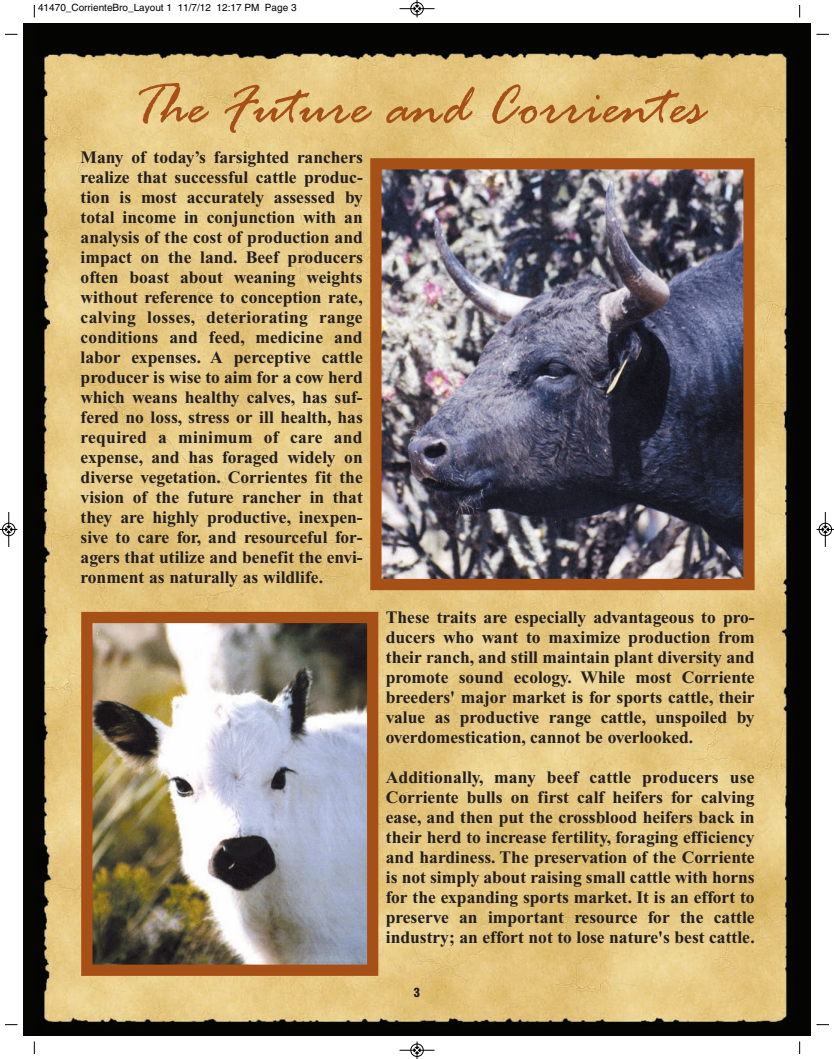
<style>
.page{position:relative;width:834px;height:1059px;background:#fff}
.page>*{position:absolute;margin:0;border:0;box-sizing:border-box;transform-origin:0 0}
.t1{font:italic 60px "Rage";color:#a64f17}
.t2{font:700 17.5px/20px "Times New Roman";color:#231f20;text-align:justify}
.t3{font:900 condensed 12.5px "Helvetica";color:#231f20}
.t4{font:10px "Helvetica";color:#000}
</style>
<div class="page">
<img style="left:37px;top:23px;width:774px;height:1013px">
<div style="left:23px;top:23px;width:14px;height:1013px;background:#050504"></div>
<img style="left:382px;top:170px;width:360px;height:408px">
<div style="left:370px;top:158px;width:384px;height:432px;border:11px solid #a64f17"></div>
<img style="left:93px;top:624px;width:273px;height:340px">
<div style="left:81px;top:612px;width:297px;height:364px;border:11px solid #a64f17"></div>
<svg style="left:34px;top:5px;width:1px;height:13px"></svg>
<svg style="left:5px;top:34px;width:13px;height:1px"></svg>
<svg style="left:799px;top:5px;width:1px;height:13px"></svg>
<svg style="left:816px;top:34px;width:13px;height:1px"></svg>
<svg style="left:34px;top:1041px;width:1px;height:13px"></svg>
<svg style="left:5px;top:1024px;width:13px;height:1px"></svg>
<svg style="left:799px;top:1041px;width:1px;height:13px"></svg>
<svg style="left:816px;top:1024px;width:13px;height:1px"></svg>
<div style="left:410px;top:2px;width:14px;height:13px;border:1px solid #fff;border-radius:50%"></div>
<hr style="left:399px;top:8px;width:35px;height:1px;background:#000">
<div style="left:410px;top:2px;width:13px;height:13px;border:1px solid #000;border-radius:50%"></div>
<svg style="left:414px;top:0;width:6px;height:17px"></svg>
<div style="left:410px;top:1043px;width:14px;height:14px;border:1px solid #fff;border-radius:50%"></div>
<hr style="left:399px;top:1050px;width:35px;height:1px;background:#000">
<div style="left:410px;top:1044px;width:13px;height:12px;border:1px solid #000;border-radius:50%"></div>
<svg style="left:414px;top:1041px;width:6px;height:18px"></svg>
<hr style="left:9px;top:512px;width:1px;height:35px;background:#000">
<div style="left:2px;top:523px;width:13px;height:13px;border:1px solid #000;border-radius:50%"></div>
<svg style="left:0;top:526px;width:18px;height:6px"></svg>
<div style="left:818px;top:523px;width:14px;height:13px;border:1px solid #fff;border-radius:50%"></div>
<hr style="left:825px;top:512px;width:1px;height:35px;background:#000">
<div style="left:819px;top:523px;width:12px;height:13px;border:1px solid #000;border-radius:50%"></div>
<svg style="left:816px;top:526px;width:18px;height:6px"></svg>
<p class="t4" style="left:38px;top:4px;width:260px">41470_CorrienteBro_Layout 1 11/7/12 12:17 PM Page 3</p>
<h1 class="t1" style="left:131px;top:85px;width:575px">The Future and Corrientes</h1>
<p class="t2" style="left:81px;top:149px;width:284px">Many of today’s farsighted ranchers realize that successful cattle produc&shy;tion is most accurately assessed by total income in conjunction with an analysis of the cost of production and impact on the land. Beef producers often boast about weaning weights without reference to conception rate, calving losses, deteriorating range conditions and feed, medicine and labor expenses. A perceptive cattle producer is wise to aim for a cow herd which weans healthy calves, has suf&shy;fered no loss, stress or ill health, has required a minimum of care and expense, and has foraged widely on diverse vegetation. Corrientes fit the vision of the future rancher in that they are highly productive, inexpen&shy;sive to care for, and resourceful for&shy;agers that utilize and benefit the envi&shy;ronment as naturally as wildlife.</p>
<p class="t2" style="left:386px;top:609px;width:370px">These traits are especially advantageous to pro&shy;ducers who want to maximize production from their ranch, and still maintain plant diversity and promote sound ecology. While most Corriente breeders' major market is for sports cattle, their value as productive range cattle, unspoiled by overdomestication, cannot be overlooked.</p>
<p class="t2" style="left:386px;top:769px;width:370px">Additionally, many beef cattle producers use Corriente bulls on first calf heifers for calving ease, and then put the crossblood heifers back in their herd to increase fertility, foraging efficiency and hardiness. The preservation of the Corriente is not simply about raising small cattle with horns for the expanding sports market. It is an effort to preserve an important resource for the cattle industry; an effort not to lose nature's best cattle.</p>
<p class="t3" style="left:414px;top:985px;width:8px">3</p>
</div>
